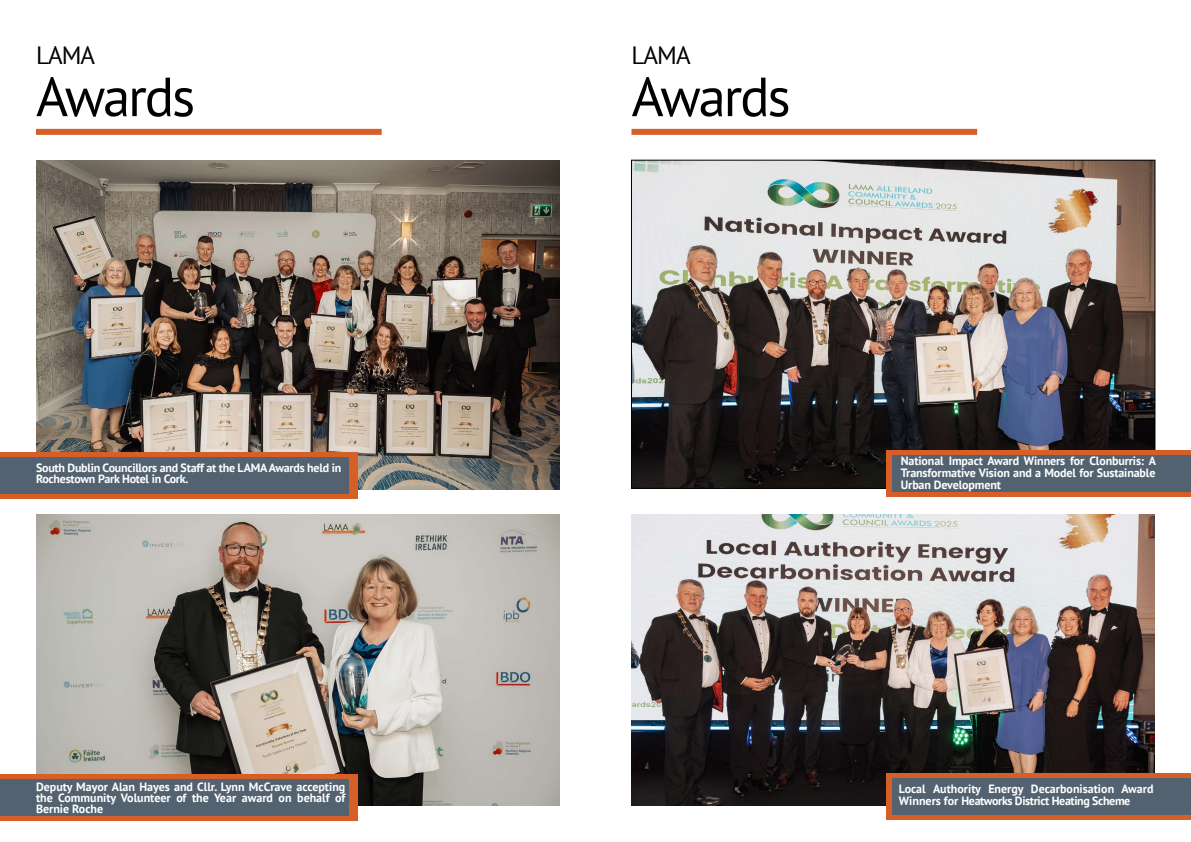
<style>
.page{position:relative;width:1191px;height:842px;background:#fff}
.page>*{position:absolute;margin:0;border:0;box-sizing:border-box;transform-origin:0 0}
.t1{font:55px "PT Sans";letter-spacing:-.04em;color:#000}
.t2{font:25px "PT Sans";letter-spacing:-.04em;color:#000}
.t3{font:700 12px/11px "PT Sans";letter-spacing:-.01em;color:#fff}
</style>
<div class="page">
<div style="left:36px;top:129px;width:346px;height:6px;background:#d65e27"></div>
<img style="left:36px;top:161px;width:523px;height:328px">
<img style="left:36px;top:514px;width:523px;height:292px">
<div style="left:0;top:452px;width:358px;height:46px;background:#d65e27"></div>
<div style="left:0;top:457px;width:348px;height:36px;background:#536270"></div>
<div style="left:0;top:774px;width:358px;height:47px;background:#d65e27"></div>
<div style="left:0;top:779px;width:349px;height:37px;background:#536270"></div>
<div style="left:631px;top:129px;width:346px;height:6px;background:#d65e27"></div>
<img style="left:633px;top:162px;width:520px;height:325px">
<div style="left:886px;top:450px;width:305px;height:47px;background:#d65e27"></div>
<div style="left:892px;top:455px;width:299px;height:37px;background:#536270"></div>
<img style="left:631px;top:514px;width:524px;height:292px">
<div style="left:886px;top:773px;width:305px;height:47px;background:#d65e27"></div>
<div style="left:892px;top:778px;width:299px;height:37px;background:#536270"></div>
<h2 class="t2" style="left:36px;top:39px;width:61px">LAMA</h2>
<h1 class="t1" style="left:36px;top:62px;width:161px">Awards</h1>
<p class="t3" style="left:36px;top:462px;width:307px">South Dublin Councillors and Staff at the LAMA Awards held in<br>Rochestown Park Hotel in Cork.</p>
<p class="t3" style="left:36px;top:781px;width:311px;text-align:justify">Deputy Mayor Alan Hayes and Cllr. Lynn McCrave accepting the Community Volunteer of the Year award on behalf of Bernie Roche</p>
<h2 class="t2" style="left:631px;top:39px;width:61px">LAMA</h2>
<h1 class="t1" style="left:631px;top:62px;width:161px">Awards</h1>
<p class="t3" style="left:900px;top:455px;width:257px;line-height:12px;text-align:justify">National Impact Award Winners for Clonburris: A Transformative Vision and a Model for Sustainable Urban Development</p>
<p class="t3" style="left:899px;top:783px;width:256px;line-height:12px">Local Authority Energy Decarbonisation Award<br>Winners for Heatworks District Heating Scheme</p>
</div>
